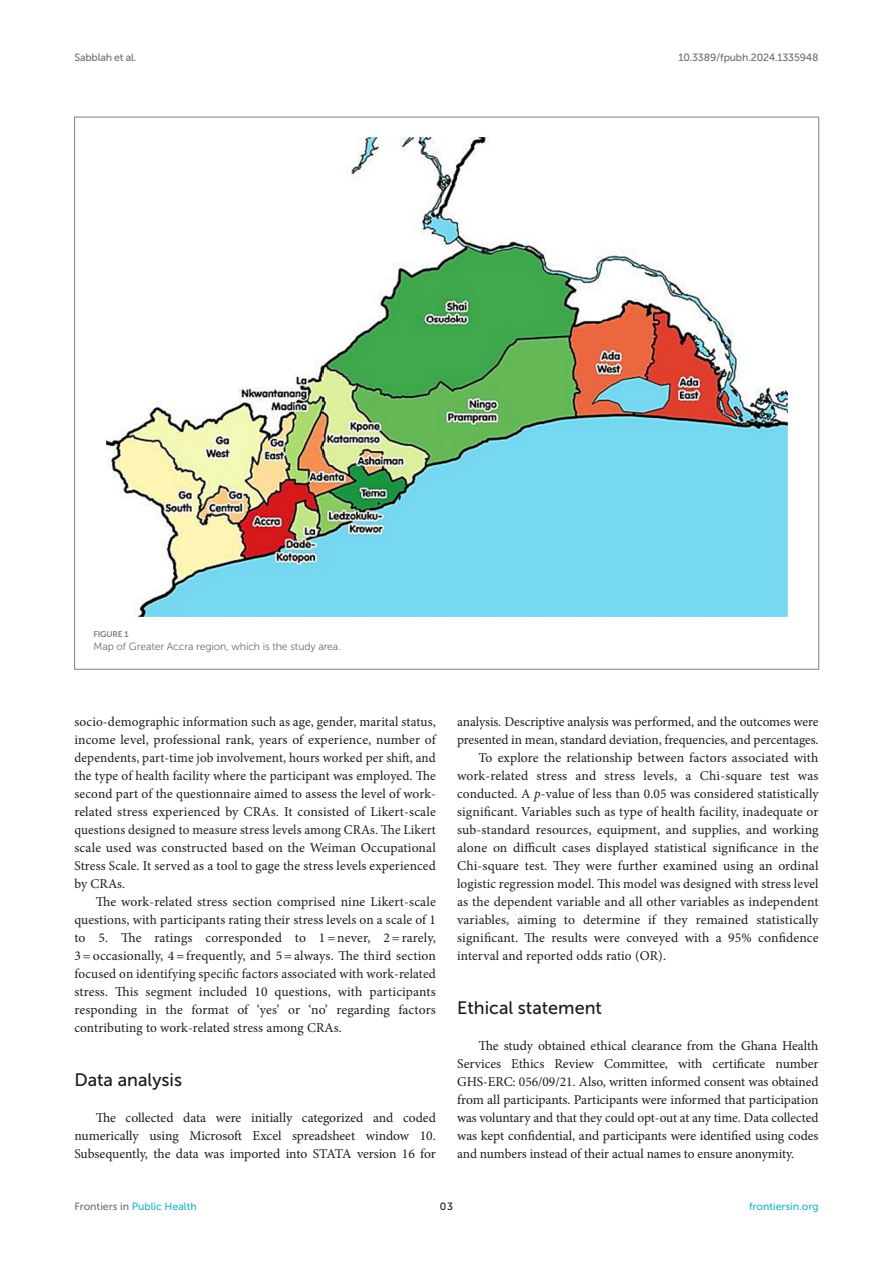
<style>
.page{position:relative;width:893px;height:1263px;background:#fff}
.page>*{position:absolute;margin:0;border:0;box-sizing:border-box;transform-origin:0 0}
.HEAD_2{font:18px "Museo Sans 500";color:#1b1c1b}
.TEXT{font:13.5px/18px "Minion Pro";letter-spacing:.01em;color:#1b1c1b;text-align:justify}
.TEXT_FLUSH{font:13.5px/18px "Minion Pro";letter-spacing:-.01em;color:#1b1c1b;text-align:justify}
.FIG_LEG{font:10.5px "Museo Sans 300";letter-spacing:-.01em;color:#706f70}
.t1{font:10.5px "Museo Sans 500";letter-spacing:-.015em;color:#706f70}
.t2{font:10.5px "Museo Sans 500";color:#1db5c3}
.t3{font:10.5px "Museo Sans 500";color:#1b1c1b}
.FIG_HD{font:8.25px "Museo Sans 700";letter-spacing:-.01em;color:#7e7f7f}
.s1{font-style:italic}
.s2{color:#706f70}
</style>
<div class="page">
<img style="left:106px;top:136px;width:682px;height:482px">
<p class="t1" style="left:74px;top:51px;width:64px">Sabblah et al.</p>
<p class="t1" style="left:678px;top:51px;width:142px">10.3389/fpubh.2024.1335948</p>
<p class="FIG_HD" style="left:94px;top:629px;width:37px">FIGURE 1</p>
<p class="FIG_LEG" style="left:94px;top:641px;width:249px">Map of Greater Accra region, which is the study area.</p>
<p class="TEXT" style="left:74px;top:713px;width:363px">socio-demographic information such as age, gender, marital status, income level, professional rank, years of experience, number of dependents, part-time job involvement, hours worked per shift, and the type of health facility where the participant was employed. The second part of the questionnaire aimed to assess the level of work&shy;related stress experienced by CRAs. It consisted of Likert-scale questions designed to measure stress levels among CRAs. The Likert scale used was constructed based on the Weiman Occupational Stress Scale. It served as a tool to gage the stress levels experienced by CRAs.</p>
<p class="TEXT" style="left:74px;top:893px;width:363px;text-indent:21px">The work-related stress section comprised nine Likert-scale questions, with participants rating their stress levels on a scale of 1 to 5. The ratings corresponded to 1 = never, 2= rarely, 3=occasionally, 4=frequently, and 5= always. The third section focused on identifying specific factors associated with work-related stress. This segment included 10 questions, with participants responding in the format of ‘yes’ or ‘no’ regarding factors contributing to work-related stress among CRAs.</p>
<p class="HEAD_2" style="left:74px;top:1070px;width:109px">Data analysis</p>
<p class="TEXT_FLUSH" style="left:74px;top:1109px;width:363px;text-indent:21px">The collected data were initially categorized and coded numerically using Microsoft Excel spreadsheet window 10.<br>Subsequently, the data was imported into STATA version 16 for</p>
<p class="TEXT_FLUSH" style="left:457px;top:713px;width:363px">analysis. Descriptive analysis was performed, and the outcomes were presented in mean, standard deviation, frequencies, and percentages.</p>
<p class="TEXT" style="left:457px;top:749px;width:363px;text-indent:21px">To explore the relationship between factors associated with work-related stress and stress levels, a Chi-square test was conducted. A <span class="s1">p</span>-value of less than 0.05 was considered statistically significant. Variables such as type of health facility, inadequate or sub-standard resources, equipment, and supplies, and working alone on difficult cases displayed statistical significance in the Chi-square test. They were further examined using an ordinal logistic regression model. This model was designed with stress level as the dependent variable and all other variables as independent variables, aiming to determine if they remained statistically significant. The results were conveyed with a 95% confidence interval and reported odds ratio (OR).</p>
<p class="HEAD_2" style="left:457px;top:998px;width:146px">Ethical statement</p>
<p class="TEXT_FLUSH" style="left:457px;top:1037px;width:363px;text-indent:21px">The study obtained ethical clearance from the Ghana Health Services Ethics Review Committee, with certificate number GHS-ERC: 056/09/21. Also, written informed consent was obtained from all participants. Participants were informed that participation was voluntary and that they could opt-out at any time. Data collected was kept confidential, and participants were identified using codes and numbers instead of their actual names to ensure anonymity.</p>
<p class="t2" style="left:74px;top:1200px;width:124px"><span class="s2">Frontiers in</span> Public Health</p>
<p class="t3" style="left:440px;top:1200px;width:15px">03</p>
<p class="t2" style="left:749px;top:1200px;width:71px">frontiersin.org</p>
</div>
